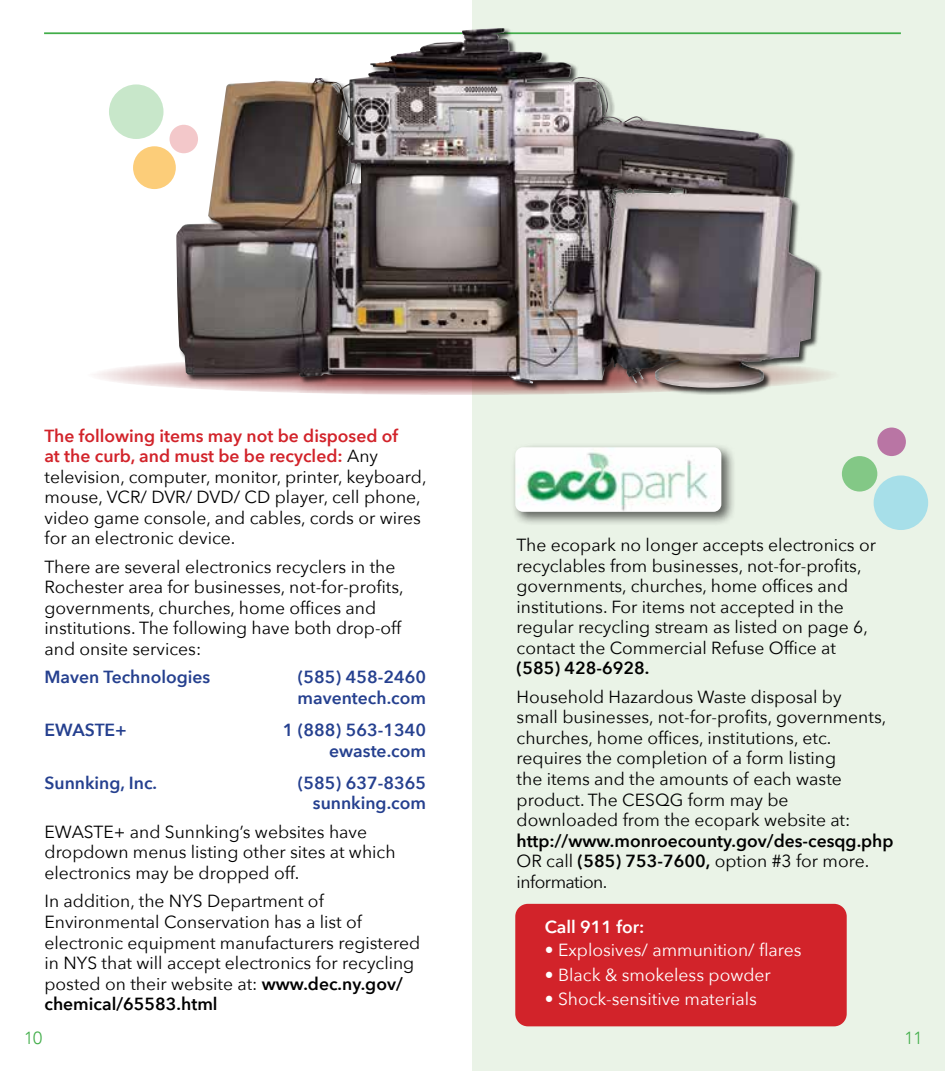
<style>
.page{position:relative;width:945px;height:1071px;background:#fff}
.page>*{position:absolute;margin:0;border:0;box-sizing:border-box;transform-origin:0 0}
.t1{font:17.5px/20.7px "Avenir Next";color:#000}
.t2{font:600 17.5px/20.7px "Avenir Next";color:#25408f;text-align:right}
.t3{font:600 17.5px/20.5px "Avenir Next";color:#000}
.t4{font:17.5px "Avenir Next";color:#fff}
.t5{font:600 17.5px "Avenir Next";color:#fff}
.t6{font:300 17.5px "Avenir";color:#41ad49}
.s1{font-weight:600;color:#d2232a}
.s2{font-weight:600}
.s3{font-weight:400}
</style>
<div class="page">
<div style="left:472px;top:0;width:473px;height:1071px;background:#eaf3e7"></div>
<hr style="left:44px;top:32px;width:857px;height:2px;background:#41ad49">
<div style="left:515px;top:904px;width:332px;height:122px;background:#d2232a;border-radius:13px"></div>
<div style="left:511px;top:443px;width:225px;height:83px;background:#000;opacity:.6"></div>
<img style="left:515px;top:447px;width:206px;height:65px">
<svg style="left:87px;top:355px;width:755px;height:40px"></svg>
<div style="left:176px;top:28px;width:647px;height:367px;background:#000;opacity:.75"></div>
<img style="left:176px;top:28px;width:639px;height:360px">
<div style="left:874px;top:475px;width:54px;height:55px;background:#a7dfe9;border-radius:50%"></div>
<div style="left:842px;top:456px;width:35px;height:36px;background:#83c886;border-radius:50%"></div>
<div style="left:133px;top:146px;width:43px;height:43px;background:#fccd79;border-radius:50%"></div>
<div style="left:170px;top:125px;width:28px;height:28px;background:#f3c8ca;border-radius:50%"></div>
<div style="left:109px;top:84px;width:55px;height:55px;background:#c8e7ca;border-radius:50%"></div>
<div style="left:877px;top:428px;width:29px;height:28px;background:#b975a4;border-radius:50%"></div>
<p class="t1" style="left:45px;top:424px;width:384px"><span class="s1">The following items may not be disposed of<br>at the curb, and must be be recycled:</span> Any television, computer, monitor, printer, keyboard, mouse, VCR/ DVR/ DVD/ CD player, cell phone, video game console, and cables, cords or wires for an electronic device.</p>
<p class="t1" style="left:45px;top:556px;width:361px">There are several electronics recyclers in the Rochester area for businesses, not-for-profits, governments, churches, home offices and institutions. The following have both drop-off and onsite services:</p>
<p class="t2" style="left:45px;top:667px;width:167px">Maven Technologies</p>
<p class="t2" style="left:298px;top:667px;width:130px;text-align:left">(585) 458-2460 maventech.com</p>
<p class="t2" style="left:45px;top:720px;width:84px">EWASTE+</p>
<p class="t2" style="left:283px;top:720px;width:145px">1 (888) 563-1340 ewaste.com</p>
<p class="t2" style="left:45px;top:772px;width:114px">Sunnking, Inc.</p>
<p class="t2" style="left:298px;top:772px;width:130px">(585) 637-8365 sunnking.com</p>
<p class="t1" style="left:45px;top:821px;width:353px">EWASTE+ and Sunnking’s websites have dropdown menus listing other sites at which electronics may be dropped off.</p>
<p class="t1" style="left:45px;top:890px;width:377px">In addition, the NYS Department of Environmental Conservation has a list of electronic equipment manufacturers registered in NYS that will accept electronics for recycling posted on their website at: <span class="s2">www.dec.ny.gov/ chemical/65583.html</span></p>
<p class="t1" style="left:517px;top:534px;width:361px">The ecopark no longer accepts electronics or recyclables from businesses, not-for-profits, governments, churches, home offices and institutions. For items not accepted in the regular recycling stream as listed on page 6, contact the Commercial Refuse Office at</p>
<p class="t3" style="left:517px;top:658px;width:134px">(585) 428-6928.</p>
<p class="t1" style="left:517px;top:686px;width:371px">Household Hazardous Waste disposal by small businesses, not-for-profits, governments, churches, home offices, institutions, etc. requires the completion of a form listing<br>the items and the amounts of each waste product. The CESQG form may be downloaded from the ecopark website at:</p>
<p class="t3" style="left:517px;top:830px;width:378px">http://www.monroecounty.gov/des-cesqg.php<br><span class="s3">OR call</span> (585) 753-7600, <span class="s3">option #3 for more. information.</span></p>
<p class="t5" style="left:545px;top:912px;width:101px">Call 911 for:</p>
<p class="t4" style="left:545px;top:936px;width:258px">• Explosives/ ammunition/ flares</p>
<p class="t4" style="left:545px;top:960px;width:227px">• Black &amp; smokeless powder</p>
<p class="t4" style="left:545px;top:984px;width:214px">• Shock-sensitive materials</p>
<p class="t6" style="left:24px;top:1027px;width:20px">10</p>
<p class="t6" style="left:904px;top:1027px;width:20px">11</p>
</div>
